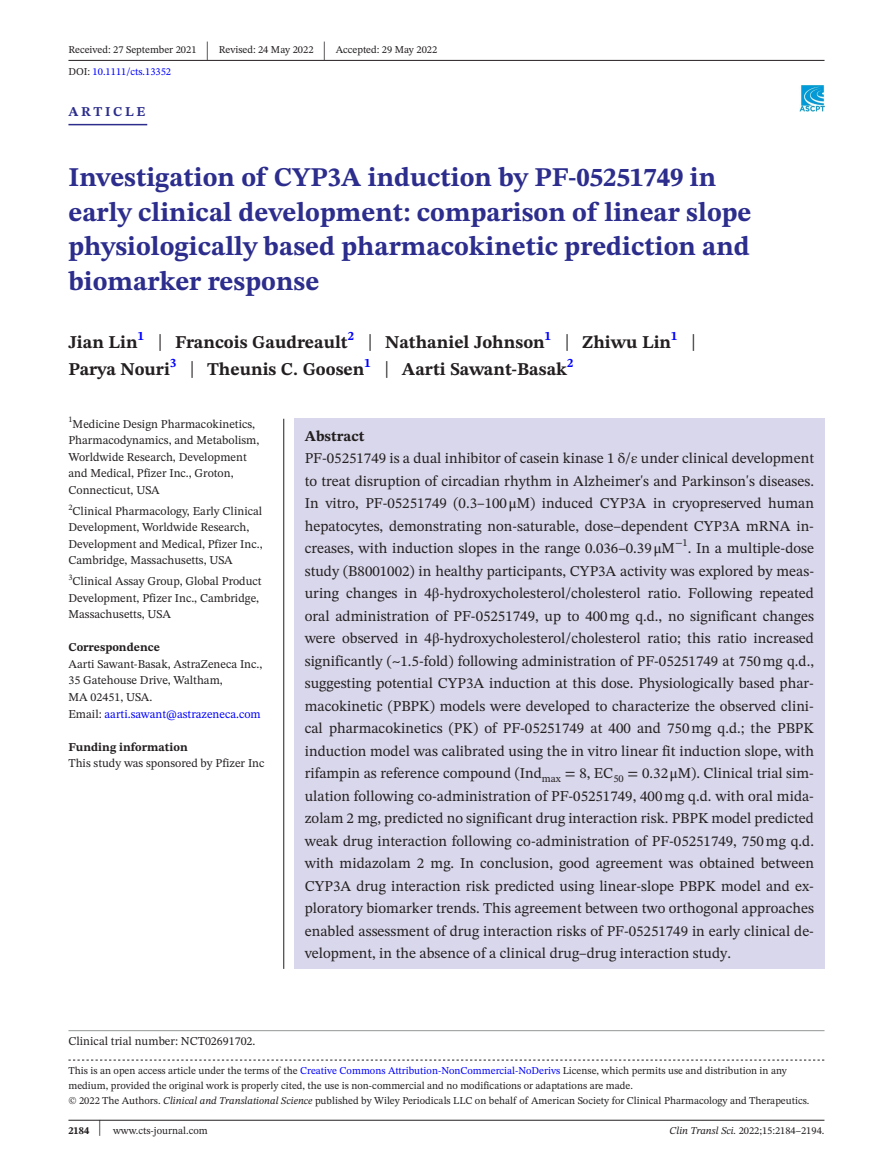
<style>
.page{position:relative;width:893px;height:1174px;background:#fff}
.page>*{position:absolute;margin:0;border:0;box-sizing:border-box;transform-origin:0 0}
.t1{font:700 27px/34.5px "STIX Two Text";color:#2c2d8c}
.t2{font:25.65px "STIX Two Text";color:#231f20;scale:.49 1}
.t3{font:700 18px/27px "STIX Two Text";color:#231f20}
.t4{font:15px/22.5px "STIX Two Text";color:#231f20}
.t5{font:700 13.5px "STIX Two Text";letter-spacing:.2em;color:#2c2d8c}
.t6{font:12px/16.5px "STIX Two Text";color:#231f20}
.t7{font:700 12px "STIX Two Text";color:#231f20}
.t8{font:10.5px/15px "STIX Two Text";color:#231f20}
.t9{font:10.5px "STIX Two Text";color:#00f}
.s1{color:#231f20}
.s2{font-weight:400;font-size:23.4px}
.s3{color:#00f}
.s4{font-weight:700}
.s5{font-family:"STIX"}
.s6{font-style:italic}
.s7{font-size:22.2px}
</style>
<div class="page">
<hr style="left:68px;top:1119px;width:756px;height:1px;background:#231f20">
<img style="left:799px;top:85px;width:25px;height:26px">
<hr style="left:68px;top:60px;width:756px;height:1px;background:#231f20">
<hr style="left:68px;top:124px;width:79px;height:1px;background:#2c2d8c">
<svg style="left:68px;top:1059px;width:756px;height:1px"></svg>
<hr style="left:68px;top:1030px;width:756px;height:1px;background:#939598">
<div style="left:294px;top:419px;width:530px;height:550px;background:#d9d7eb"></div>
<hr style="left:283px;top:419px;width:1px;height:550px;background:#231f20">
<p class="t8" style="left:68px;top:42px;width:130px">Received: 27 September 2021</p>
<h2 class="t2" style="left:206px;top:32px;width:8px">|</h2>
<p class="t8" style="left:219px;top:42px;width:96px">Revised: 24 May 2022</p>
<h2 class="t2" style="left:323px;top:32px;width:8px">|</h2>
<p class="t8" style="left:336px;top:42px;width:103px">Accepted: 29 May 2022</p>
<p class="t9" style="left:68px;top:64px;width:104px"><span class="s1">DOI:</span> 10.1111/cts.13352</p>
<p class="t5" style="left:68px;top:101px;width:79px">ARTICLE</p>
<h1 class="t1" style="left:68px;top:161px;width:685px">Investigation of CYP3A induction by PF-05251749 in early clinical development: comparison of linear slope physiologically based pharmacokinetic prediction and biomarker response</h1>
<p class="t3" style="left:68px;top:329px;width:629px">Jian Lin<sup>1</sup> <span class="s2">|</span> Francois Gaudreault<sup>2</sup> <span class="s2">|</span> Nathaniel Johnson<sup>1</sup> <span class="s2">|</span> Zhiwu Lin<sup>1</sup> <span class="s2">|<br></span>Parya Nouri<sup>3</sup> <span class="s2">|</span> Theunis C. Goosen<sup>1</sup> <span class="s2">|</span> Aarti Sawant-Basak<sup>2</sup></p>
<p class="t6" style="left:68px;top:415px;width:192px"><sup>1</sup>Medicine Design Pharmacokinetics,<br>Pharmacodynamics, and Metabolism,<br>Worldwide Research, Development and Medical, Pfizer Inc., Groton,<br>Connecticut, USA</p>
<p class="t6" style="left:68px;top:502px;width:196px"><sup>2</sup>Clinical Pharmacology, Early Clinical Development, Worldwide Research, Development and Medical, Pfizer Inc., Cambridge, Massachusetts, USA</p>
<p class="t6" style="left:68px;top:573px;width:195px"><sup>3</sup>Clinical Assay Group, Global Product<br>Development, Pfizer Inc., Cambridge,<br>Massachusetts, USA</p>
<p class="t7" style="left:68px;top:639px;width:93px">Correspondence</p>
<p class="t6" style="left:68px;top:655px;width:195px">Aarti Sawant-Basak, AstraZeneca Inc.,<br>35 Gatehouse Drive, Waltham,<br>MA 02451, USA.<br>Email: <span class="s3">aarti.sawant@astrazeneca.com</span></p>
<p class="t7" style="left:68px;top:738px;width:121px">Funding information</p>
<p class="t6" style="left:68px;top:754px;width:198px">This study was sponsored by Pfizer Inc</p>
<p class="t6" style="left:68px;top:1032px;width:189px">Clinical trial number: NCT02691702.</p>
<p class="t4" style="left:305px;top:424px;width:511px"><span class="s4">Abstract<br></span>PF-05251749 is a dual inhibitor of casein kinase 1 <span class="s5">δ</span>/<span class="s5">ε</span> under clinical development to treat disruption of circadian rhythm in Alzheimer's and Parkinson's diseases.<br>In vitro, PF-05251749 (0.3–100<span class="s5">μ</span>M) induced CYP3A in cryopreserved human hepatocytes, demonstrating non-saturable, dose–dependent CYP3A mRNA in&shy;creases, with induction slopes in the range 0.036–0.39<span class="s5">μ</span>M</p>
<p class="t8" style="left:675px;top:535px;width:14px">−1</p>
<p class="t4" style="left:305px;top:537px;width:511px;text-align:justify;text-indent:383px">. In a multiple-dose study (B8001002) in healthy participants, CYP3A activity was explored by meas&shy;uring changes in 4<span class="s5">β</span>-hydroxycholesterol/cholesterol ratio. Following repeated oral administration of PF-05251749, up to 400mg q.d., no significant changes were observed in 4<span class="s5">β</span>-hydroxycholesterol/cholesterol ratio; this ratio increased significantly (~1.5-fold) following administration of PF-05251749 at 750mg q.d., suggesting potential CYP3A induction at this dose. Physiologically based phar&shy;macokinetic (PBPK) models were developed to characterize the observed clini&shy;cal pharmacokinetics (PK) of PF-05251749 at 400 and 750mg q.d.; the PBPK induction model was calibrated using the in vitro linear fit induction slope, with rifampin as reference compound (Ind<sub>max</sub> = 8, EC<sub>50</sub> = 0.32<span class="s5">μ</span>M). Clinical trial sim&shy;ulation following co-administration of PF-05251749, 400mg q.d. with oral mida&shy;zolam 2 mg, predicted no significant drug interaction risk. PBPK model predicted weak drug interaction following co-administration of PF-05251749, 750mg q.d. with midazolam 2 mg. In conclusion, good agreement was obtained between CYP3A drug interaction risk predicted using linear-slope PBPK model and ex&shy;ploratory biomarker trends. This agreement between two orthogonal approaches enabled assessment of drug interaction risks of PF-05251749 in early clinical de&shy;velopment, in the absence of a clinical drug–drug interaction study.</p>
<p class="t8" style="left:68px;top:1063px;width:743px">This is an open access article under the terms of the <span class="s3">Creative Commons Attribution-NonCommercial-NoDerivs</span> License, which permits use and distribution in any medium, provided the original work is properly cited, the use is non-commercial and no modifications or adaptations are made.<br>© 2022 The Authors. <span class="s6">Clinical and Translational Science</span> published by Wiley Periodicals LLC on behalf of American Society for Clinical Pharmacology and Therapeutics.</p>
<p class="t8" style="left:68px;top:1123px;width:141px"><span class="s4">2184</span> <span class="s7">|</span> www.cts-journal.com</p>
<p class="t8" style="left:670px;top:1123px;width:156px"><span class="s6">Clin Transl Sci.</span> 2022;15:2184–2194.</p>
</div>
